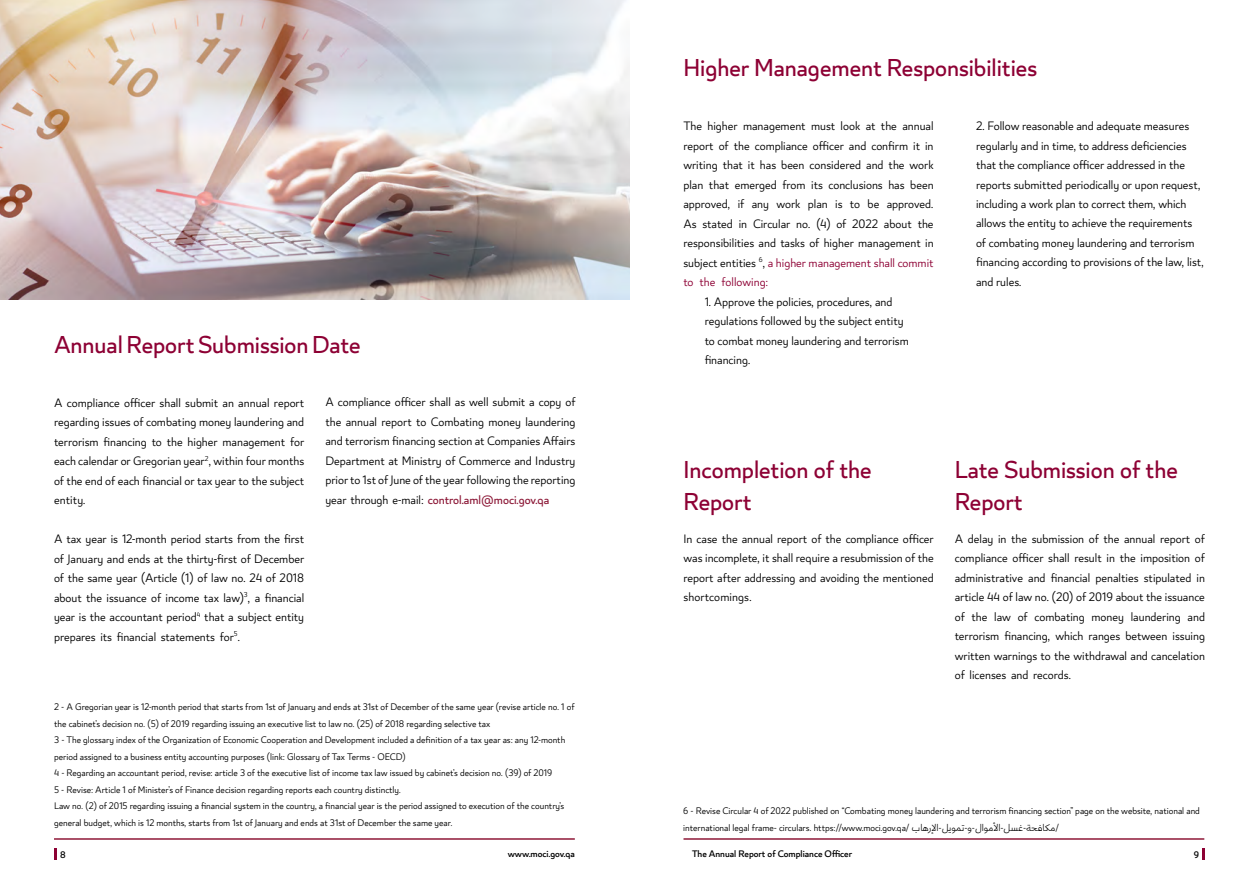
<style>
.page{position:relative;width:1259px;height:893px;background:#fff}
.page>*{position:absolute;margin:0;border:0;box-sizing:border-box;transform-origin:0 0}
.t1{font:27px/32.4px "Lusail";color:#8d0134}
.t2{font:300 13.5px/19.5px "Lusail";color:#000;text-align:justify}
.t3{font:300 13.5px/19.5px "Lusail";color:#8d0134}
.t4{font:300 10.5px/16.5px "Lusail";color:#000}
.t5{font:500 10.5px "Lusail";color:#000}
.t6{font:300 7.8px "Lusail";color:#000}
.s1{font-size:13.5px}
.s2{font-weight:400;color:#8c1837}
.s3{color:#000}
</style>
<div class="page">
<svg style="left:54px;top:848px;width:2px;height:12px"></svg>
<svg style="left:1202px;top:848px;width:2px;height:12px"></svg>
<hr style="left:54px;top:838px;width:521px;height:2px;background:#8f1838">
<hr style="left:683px;top:838px;width:521px;height:2px;background:#8f1838">
<img style="left:0;top:0;width:629px;height:299px">
<h1 class="t1" style="left:54px;top:330px;width:308px">AnnualReportSubmissionDate</h1>
<p class="t2" style="left:54px;top:393px;width:252px">A compliance officer shall submit an annual report regarding issues of combating money laundering and terrorism financing to the higher management for</p>
<p class="t6" style="left:205px;top:453px;width:5px">2</p>
<p class="t2" style="left:54px;top:452px;width:252px">each calendar or Gregorian year , within four months of the end of each financial or tax year to the subject entity.</p>
<p class="t2" style="left:54px;top:530px;width:252px">A tax year is 12-month period starts from the first of January and ends at the thirty-first of December of the same year (Article 1( ) of law no. 24 of 2018</p>
<p class="t6" style="left:239px;top:590px;width:10px">3<span class="s1">(</span></p>
<p class="t2" style="left:54px;top:588px;width:188px">about the issuance of income tax law</p>
<p class="t2" style="left:248px;top:588px;width:58px">a, financial</p>
<p class="t6" style="left:197px;top:609px;width:5px">4</p>
<p class="t2" style="left:54px;top:608px;width:144px">year is the accountant period</p>
<p class="t2" style="left:204px;top:608px;width:101px">that a subject entity</p>
<p class="t6" style="left:234px;top:629px;width:5px">5</p>
<p class="t2" style="left:54px;top:627px;width:188px">prepares its financial statements for .</p>
<p class="t2" style="left:325px;top:393px;width:252px">A compliance officer shall as well submit a copy of the annual report to Combating money laundering and terrorism financing section at Companies Affairs Department at Ministry of Commerce and Industry prior to 1st ofJune of the year following the reporting year through -e mail: <span class="s2">control.aml@moci.gov.qa</span></p>
<p class="t4" style="left:54px;top:699px;width:522px">A-2 Gregorian year is 12-month period that starts from 1st of January and ends at 31st of December of the same year (revise article no 1. of the cabinets’ decision no 5(. ) of 2019 regarding issuing an executive list to law no (. 25) of 2018 regarding selective tax<br>-3 The glossary index of the Organization of Economic Cooperation and Development included a definition of a tax year as: any 12-month period assigned to a business entity accounting purposes (link: Glossary of Tax Terms - OECD(<br>-4 Regarding an accountant period, revise: article 3 of the executive list of income tax law issued by cabinets’ decision no (. 39) of 2019<br>-5 Revise: Article 1 of Ministers’ of Finance decision regarding reports each country distinctly.<br>Law no 2(. ) of 2015 regarding issuing a financial system in the country a, financial year is the period assigned to execution of the countrys’ general budget, which 12is months, starts from 1st of January and ends at 31st of December the same year.</p>
<p class="t5" style="left:60px;top:848px;width:7px">8</p>
<p class="t5" style="left:508px;top:848px;width:69px">www.moci.gov.qa</p>
<h1 class="t1" style="left:683px;top:53px;width:355px">Higher Management Responsibilities</h1>
<p class="t2" style="left:683px;top:117px;width:252px;text-align:right">The higher management must look at the annual report of the compliance officer and confirm init writing that it has been considered and the work plan that emerged from its conclusions has been approved.</p>
<p class="t2" style="left:737px;top:195px;width:8px">if</p>
<p class="t2" style="left:683px;top:195px;width:48px">approved,</p>
<p class="t2" style="left:776px;top:195px;width:26px">work</p>
<p class="t2" style="left:808px;top:195px;width:21px">plan</p>
<p class="t2" style="left:867px;top:195px;width:13px">be</p>
<p class="t2" style="left:835px;top:195px;width:9px">is</p>
<p class="t2" style="left:850px;top:195px;width:12px">to</p>
<p class="t2" style="left:751px;top:195px;width:19px">any</p>
<p class="t2" style="left:683px;top:214px;width:252px">As stated in Circular no. (4)<br>responsibilities and tasks of higher management in</p>
<p class="t6" style="left:758px;top:255px;width:5px">6</p>
<p class="t2" style="left:836px;top:214px;width:99px">of 2022 about the</p>
<p class="t2" style="left:683px;top:253px;width:74px">subject entities</p>
<p class="t3" style="left:683px;top:254px;width:252px;text-indent:79px">a<span class="s3">,</span> higher management shall commit to the following:</p>
<p class="t2" style="left:704px;top:293px;width:206px;text-align:left">1. Approve the policies, procedures, and regulations followed by the subject entity to combat money laundering and terrorism financing.</p>
<p class="t2" style="left:976px;top:117px;width:229px;text-align:left">2. Follow reasonable and adequate measures regularly and in time to, address deficiencies that the compliance officer addressed in the reports submitted periodically or upon request, including a work plan to correct them, which allows the entity to achieve the requirements of combating money laundering and terrorism financing according to provisions of the law, list, and rules.</p>
<h1 class="t1" style="left:683px;top:455px;width:190px">Incompletion of the<br>Report</h1>
<h1 class="t1" style="left:954px;top:455px;width:225px">Late Submission of the<br>Report</h1>
<p class="t2" style="left:683px;top:529px;width:252px">In case the annual report of the compliance officer was incomplete it, shall require a resubmission of the report after addressing and avoiding the mentioned shortcomings.</p>
<p class="t2" style="left:954px;top:529px;width:252px;text-align:right">A delay in the submission of the annual report of compliance officer shall result in the imposition of administrative and financial penalties stipulated in article 44 of law no (. 20) of 2019 about the issuance and</p>
<p class="t2" style="left:954px;top:607px;width:252px;text-align:left">of<br>terrorism financing, which ranges between issuing written warnings to the withdrawal and cancelation of licenses and records.</p>
<p class="t2" style="left:1017px;top:607px;width:12px">of</p>
<p class="t2" style="left:971px;top:607px;width:17px">the</p>
<p class="t2" style="left:994px;top:607px;width:18px">law</p>
<p class="t2" style="left:1034px;top:607px;width:52px">combating</p>
<p class="t2" style="left:1130px;top:607px;width:52px">laundering</p>
<p class="t2" style="left:1091px;top:607px;width:34px">money</p>
<p class="t4" style="left:683px;top:803px;width:518px">-6 Revise Circular 4 of 2022 published on “Combating money laundering and terrorism financing section” page on the website, national and i n t e r n a t i o n a l l e g a l f r a m e - c i r c u l a r s . h t t p s : / / w w w . m o c i . g o v . q a ب/ ل- اإ لرها ل-و- تموي ل- اأ لمو ا س /مكافحة-غ</p>
<p class="t5" style="left:692px;top:848px;width:162px">The Annual Report of Compliance Officer</p>
<p class="t5" style="left:1193px;top:848px;width:7px">9</p>
</div>
